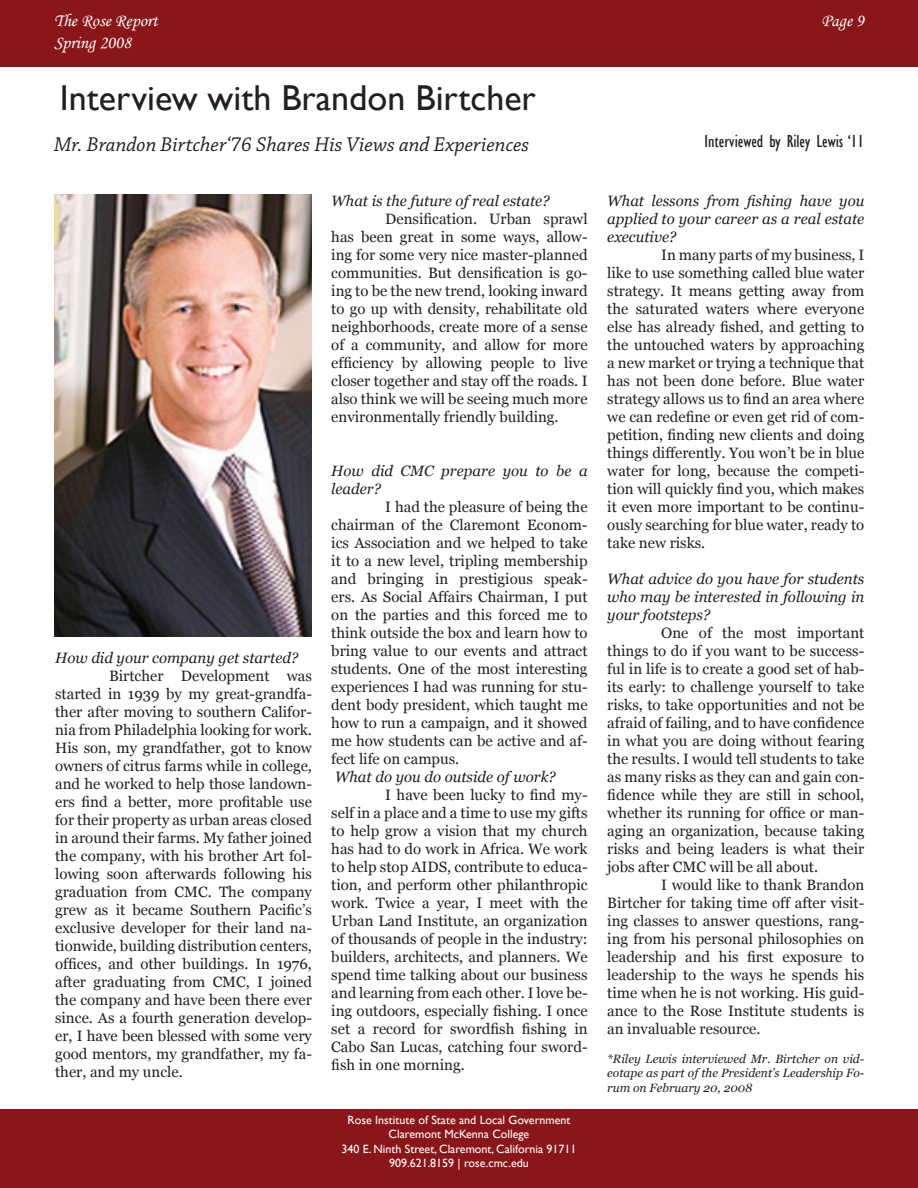
<style>
.page{position:relative;width:918px;height:1188px;background:#fff}
.page>*{position:absolute;margin:0;border:0;box-sizing:border-box;transform-origin:0 0}
.t1{font:36px "Gill Sans";color:#231f20}
.t2{font:italic 21px "Chaparral Pro";color:#231f20}
.t3{font:18px/21.6px "Monotype Corsiva";color:#fff}
.t4{font:condensed 18px "Gill Sans";color:#231f20}
.t5{font:15px/18px "Georgia";color:#231f20;text-align:justify}
.t6{font:italic 15px/18px "Georgia";color:#231f20;text-align:justify}
.t7{font:12px/14.4px "Gill Sans";color:#fff;text-align:center}
.t8{font:italic 12px/14.4px "Georgia";color:#231f20;text-align:justify}
</style>
<div class="page">
<div style="left:0;top:0;width:918px;height:66px;background:#8a1619"></div>
<div style="left:0;top:1109px;width:918px;height:79px;background:#8a1619"></div>
<img style="left:54px;top:195px;width:258px;height:441px">
<p class="t3" style="left:54px;top:10px;width:106px">The Rose Report<br>Spring 2008</p>
<p class="t3" style="left:822px;top:10px;width:44px">Page 9</p>
<h1 class="t1" style="left:60px;top:77px;width:478px">Interview with Brandon Birtcher</h1>
<h2 class="t2" style="left:54px;top:132px;width:477px">Mr. Brandon Birtcher‘76 Shares His Views and Experiences</h2>
<p class="t4" style="left:705px;top:131px;width:161px">Interviewed by Riley Lewis ‘11</p>
<p class="t6" style="left:55px;top:649px;width:245px">How did your company get started?</p>
<p class="t5" style="left:55px;top:667px;width:258px;text-indent:54px">Birtcher Development was started in 1939 by my great-grandfa&shy;ther after moving to southern Califor&shy;nia from Philadelphia looking for work.<br>His son, my grandfather, got to know owners of citrus farms while in college, and he worked to help those landown&shy;ers find a better, more profitable use for their property as urban areas closed in around their farms. My father joined the company, with his brother Art fol&shy;lowing soon afterwards following his graduation from CMC. The company grew as it became Southern Pacific’s exclusive developer for their land na&shy;tionwide, building distribution centers, offices, and other buildings. In 1976, after graduating from CMC, I joined the company and have been there ever since. As a fourth generation develop&shy;er, I have been blessed with some very good mentors, my grandfather, my fa&shy;ther, and my uncle.</p>
<p class="t6" style="left:331px;top:192px;width:220px">What is the future of real estate?</p>
<p class="t5" style="left:331px;top:210px;width:258px;text-indent:54px">Densification. Urban sprawl has been great in some ways, allow&shy;ing for some very nice master-planned communities. But densification is go&shy;ing to be the new trend, looking inward to go up with density, rehabilitate old neighborhoods, create more of a sense of a community, and allow for more efficiency by allowing people to live closer together and stay off the roads. I also think we will be seeing much more environmentally friendly building.</p>
<p class="t6" style="left:331px;top:462px;width:258px">How did CMC prepare you to be a leader?</p>
<p class="t5" style="left:331px;top:498px;width:258px;text-indent:54px">I had the pleasure of being the chairman of the Claremont Econom&shy;ics Association and we helped to take it to a new level, tripling membership and bringing in prestigious speak&shy;ers. As Social Affairs Chairman, I put on the parties and this forced me to think outside the box and learn how to bring value to our events and attract students. One of the most interesting experiences I had was running for stu&shy;dent body president, which taught me how to run a campaign, and it showed me how students can be active and af&shy;fect life on campus.</p>
<p class="t6" style="left:335px;top:768px;width:222px">What do you do outside of work?</p>
<p class="t5" style="left:331px;top:786px;width:258px;text-indent:54px">I have been lucky to find my&shy;self in a place and a time to use my gifts to help grow a vision that my church has had to do work in Africa. We work to help stop AIDS, contribute to educa&shy;tion, and perform other philanthropic work. Twice a year, I meet with the Urban Land Institute, an organization of thousands of people in the industry: builders, architects, and planners. We spend time talking about our business and learning from each other. I love be&shy;ing outdoors, especially fishing. I once set a record for swordfish fishing in Cabo San Lucas, catching four sword&shy;fish in one morning.</p>
<p class="t7" style="left:341px;top:1113px;width:237px">Rose Institute of State and Local Government Claremont McKenna College<br>340 E. Ninth Street, Claremont, California 91711<br>909.621.8159 | rose.cmc.edu</p>
<p class="t6" style="left:607px;top:192px;width:259px">What lessons from fishing have you applied to your career as a real estate executive?</p>
<p class="t5" style="left:607px;top:246px;width:259px;text-indent:54px">In many parts of my business, I like to use something called blue water strategy. It means getting away from the saturated waters where everyone else has already fished, and getting to the untouched waters by approaching a new market or trying a technique that has not been done before. Blue water strategy allows us to find an area where we can redefine or even get rid of com&shy;petition, finding new clients and doing things differently. You won’t be in blue water for long, because the competi&shy;tion will quickly find you, which makes it even more important to be continu&shy;ously searching for blue water, ready to take new risks.</p>
<p class="t6" style="left:607px;top:570px;width:259px">What advice do you have for students who may be interested in following in your footsteps?</p>
<p class="t5" style="left:607px;top:624px;width:259px;text-indent:54px">One of the most important things to do if you want to be success&shy;ful in life is to create a good set of hab&shy;its early: to challenge yourself to take risks, to take opportunities and not be afraid of failing, and to have confidence in what you are doing without fearing the results. I would tell students to take as many risks as they can and gain con&shy;fidence while they are still in school, whether its running for office or man&shy;aging an organization, because taking risks and being leaders is what their jobs after CMC will be all about.</p>
<p class="t5" style="left:607px;top:876px;width:259px;text-indent:54px">I would like to thank Brandon Birtcher for taking time off after visit&shy;ing classes to answer questions, rang&shy;ing from his personal philosophies on leadership and his first exposure to leadership to the ways he spends his time when he is not working. His guid&shy;ance to the Rose Institute students is an invaluable resource.</p>
<p class="t8" style="left:607px;top:1052px;width:259px">*Riley Lewis interviewed Mr. Birtcher on vid&shy;eotape as part of the President’s Leadership Fo&shy;rum on February 20, 2008</p>
</div>
